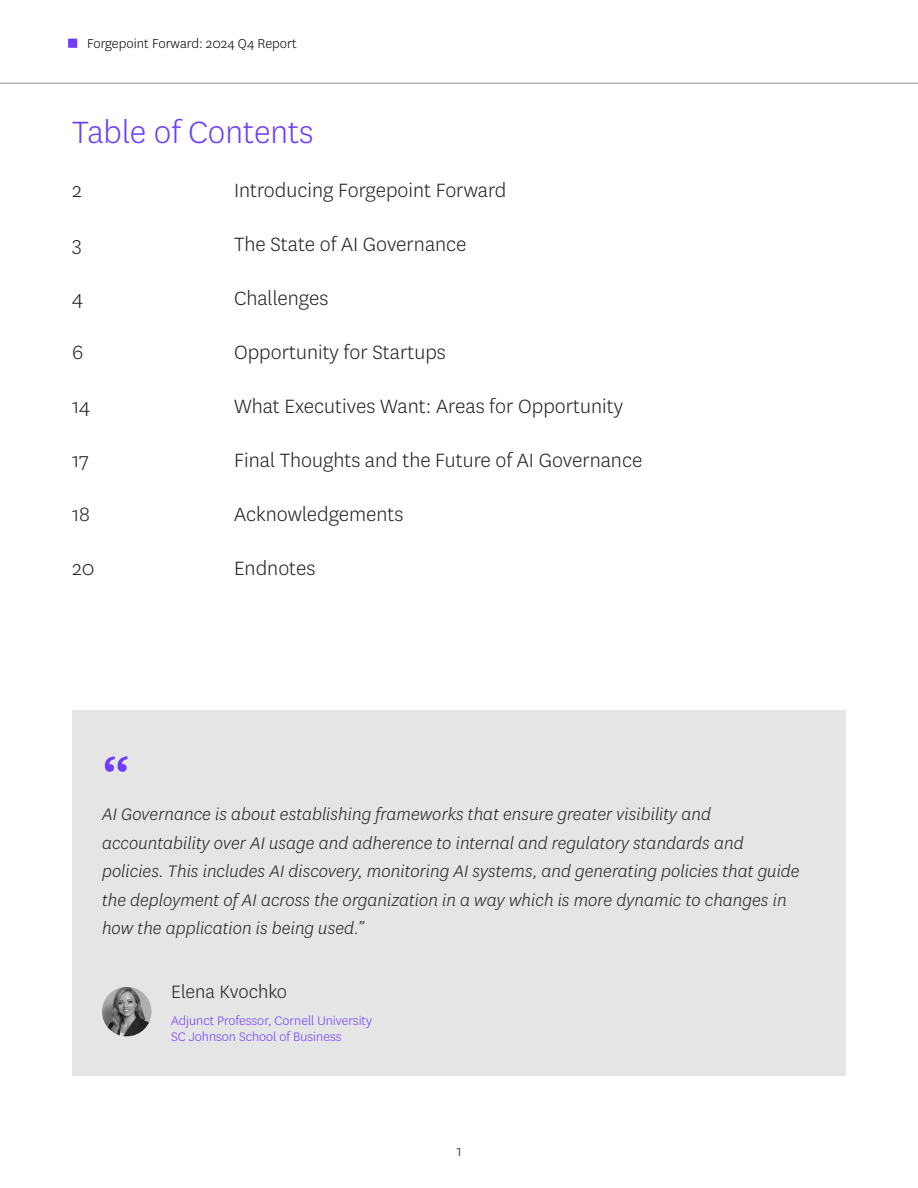
<style>
.page{position:relative;width:918px;height:1188px;background:#fff}
.page>*{position:absolute;margin:0;border:0;box-sizing:border-box;transform-origin:0 0}
.quotes{font:70.5px "National";color:#6e3cfa}
.t1{font:300 36px "National";color:#6e3cfa}
.t2{font:300 22.5px "National";color:#231f20}
.Quote_H1{font:300 21px "National";color:#231f20}
.quotes-2{font:italic 300 19.5px/28.5px "National";color:#231f20}
.t3{font:300 16.5px "National";color:#231f20}
.t4{font:300 15px "National";color:#040503}
.Quote_Subhead{font:300 14.4px/16.5px "National";color:#6e3cfa}
</style>
<div class="page">
<div style="left:68px;top:39px;width:9px;height:9px;background:#6e3cfa;border:1px solid #6e3cfa"></div>
<hr style="left:0;top:82px;width:918px;height:2px;background:#bababa">
<div style="left:72px;top:711px;width:773px;height:365px;background:#e5e5e5"></div>
<img style="left:102px;top:987px;width:50px;height:49px;border-radius:25px">
<p class="t4" style="left:87px;top:34px;width:211px">Forgepoint Forward: 2024 Q4 Report</p>
<h1 class="t1" style="left:72px;top:110px;width:243px">Table of Contents</h1>
<p class="t2" style="left:72px;top:177px;width:11px">2</p>
<p class="t2" style="left:234px;top:177px;width:274px">Introducing Forgepoint Forward</p>
<p class="t2" style="left:72px;top:231px;width:11px">3</p>
<p class="t2" style="left:234px;top:231px;width:234px">The State of AI Governance</p>
<p class="t2" style="left:72px;top:285px;width:13px">4</p>
<p class="t2" style="left:234px;top:285px;width:96px">Challenges</p>
<p class="t2" style="left:72px;top:339px;width:13px">6</p>
<p class="t2" style="left:234px;top:339px;width:213px">Opportunity for Startups</p>
<p class="t2" style="left:72px;top:393px;width:20px">14</p>
<p class="t2" style="left:234px;top:393px;width:391px">What Executives Want: Areas for Opportunity</p>
<p class="t2" style="left:72px;top:447px;width:19px">17</p>
<p class="t2" style="left:234px;top:447px;width:410px">Final Thoughts and the Future of AI Governance</p>
<p class="t2" style="left:72px;top:501px;width:20px">18</p>
<p class="t2" style="left:234px;top:501px;width:171px">Acknowledgements</p>
<p class="t2" style="left:72px;top:555px;width:24px">20</p>
<p class="t2" style="left:234px;top:555px;width:83px">Endnotes</p>
<p class="quotes" style="left:102px;top:737px;width:30px">“</p>
<p class="quotes-2" style="left:102px;top:799px;width:699px">AI Governance is about establishing frameworks that ensure greater visibility and accountability over AI usage and adherence to internal and regulatory standards and policies. This includes AI discovery, monitoring AI systems, and generating policies that guide the deployment of AI across the organization in a way which is more dynamic to changes in how the application is being used.”</p>
<p class="Quote_H1" style="left:171px;top:979px;width:118px">Elena Kvochko</p>
<p class="Quote_Subhead" style="left:171px;top:1012px;width:202px">Adjunct Professor, Cornell University<br>SC Johnson School of Business</p>
<p class="t3" style="left:456px;top:1141px;width:7px">1</p>
</div>
